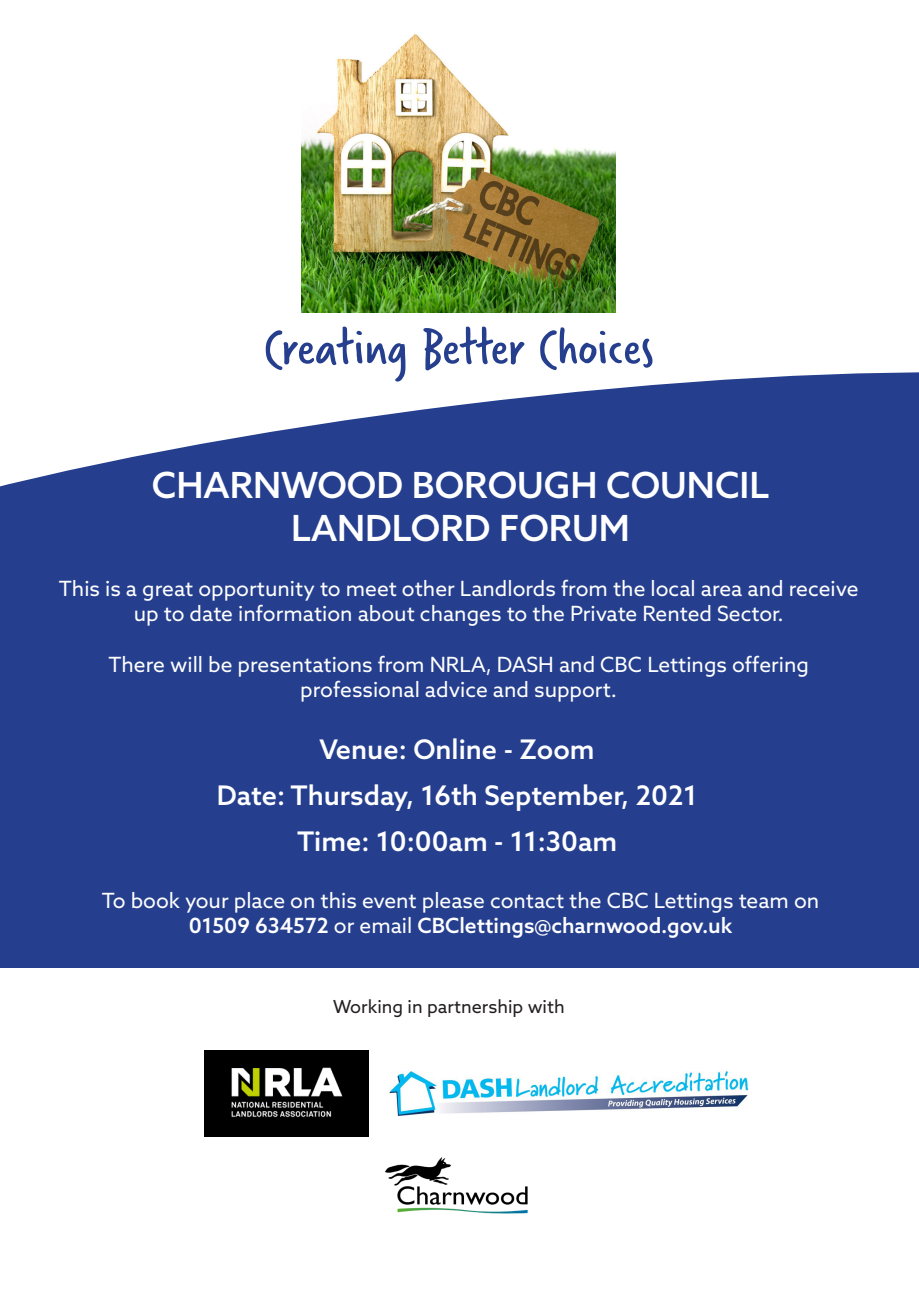
<style>
.page{position:relative;width:919px;height:1289px;background:#fff}
.page>*{position:absolute;margin:0;border:0;box-sizing:border-box;transform-origin:0 0}
.t1{font:54px "Verveine";color:#253f8e}
.t2{font:500 36px "Azo Sans";color:#fff}
.t3{font:500 27px "Azo Sans";color:#fff}
.t4{font:21px/25.2px "Azo Sans";color:#fff;text-align:center}
.t5{font:18px "Azo Sans";color:#231f20}
.s1{font-weight:500}
</style>
<div class="page">
<img style="left:302px;top:33px;width:313px;height:280px">
<svg style="left:0;top:372px;width:918px;height:159px;fill:#253f8e"></svg>
<div style="left:0;top:531px;width:918px;height:436px;background:#253f8e"></div>
<img style="left:389px;top:1071px;width:358px;height:44px">
<img style="left:204px;top:1050px;width:164px;height:86px">
<img style="left:385px;top:1157px;width:143px;height:56px">
<p class="t1" style="left:264px;top:310px;width:391px">Creating Better Choices</p>
<p class="t2" style="left:152px;top:461px;width:619px">CHARNWOOD BOROUGH COUNCIL</p>
<p class="t2" style="left:291px;top:504px;width:340px">LANDLORD FORUM</p>
<p class="t4" style="left:59px;top:576px;width:801px">This is a great opportunity to meet other Landlords from the local area and receive up to date information about changes to the Private Rented Sector.</p>
<p class="t4" style="left:108px;top:651px;width:702px">There will be presentations from NRLA, DASH and CBC Lettings offering professional advice and support.</p>
<p class="t3" style="left:319px;top:731px;width:277px">Venue: Online - Zoom</p>
<p class="t3" style="left:217px;top:777px;width:482px">Date: Thursday, 16th September, 2021</p>
<p class="t3" style="left:297px;top:824px;width:321px">Time: 10:00am - 11:30am</p>
<p class="t4" style="left:102px;top:887px;width:718px">To book your place on this event please contact the CBC Lettings team on<br><span class="s1">01509 634572</span> or email <span class="s1">CBClettings@charnwood.gov.uk</span></p>
<p class="t5" style="left:333px;top:994px;width:233px">Working in partnership with</p>
</div>
